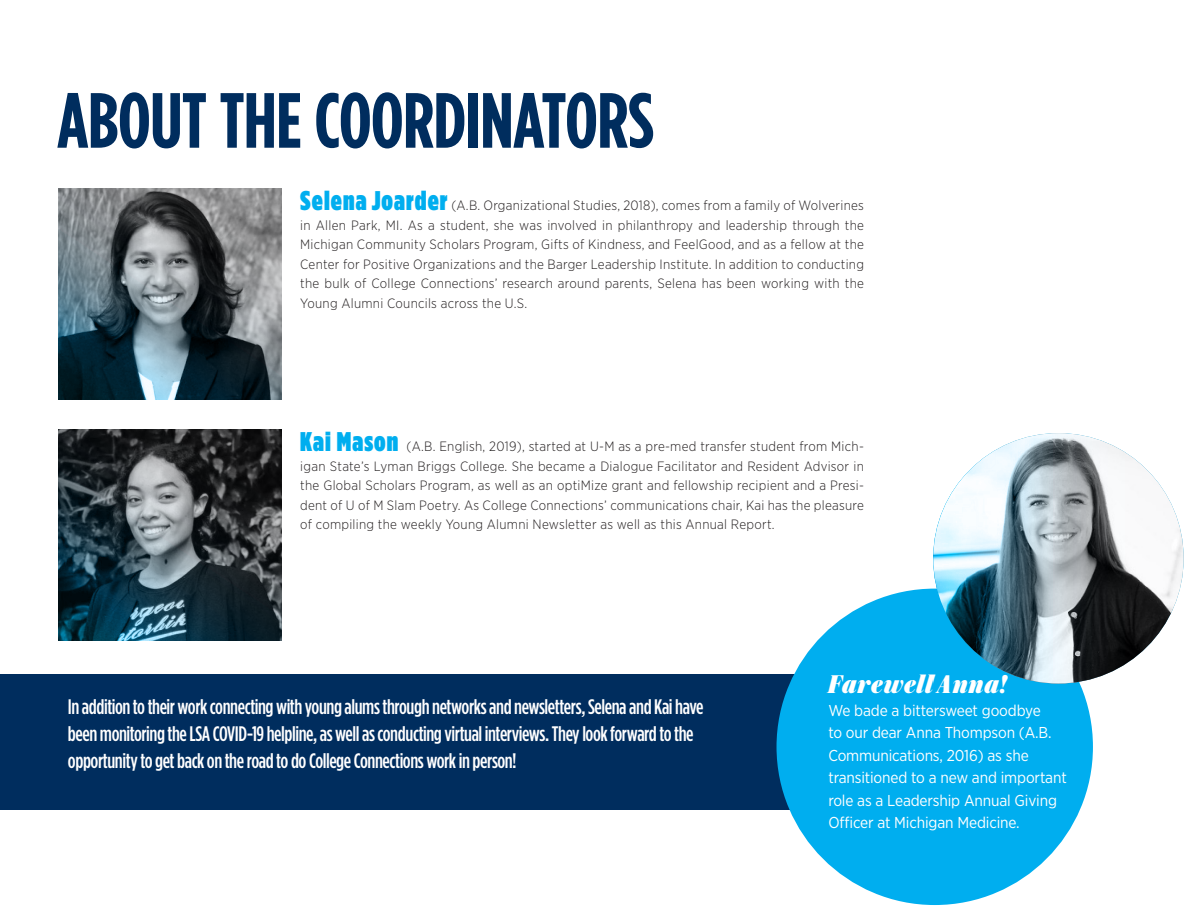
<style>
.page{position:relative;width:1188px;height:918px;background:#fff}
.page>*{position:absolute;margin:0;border:0;box-sizing:border-box;transform-origin:0 0}
.t1{font:700 78px "Gotham Condensed";letter-spacing:-.01em;color:#002d5e}
.t2{font:italic 700 expanded 27px "Austin News Headline Cond";letter-spacing:.03em;color:#fff}
.t3{font:500 21px/27px "Gotham Condensed";letter-spacing:-.02em;color:#fff}
.Body_Copy_for_Header{font:15.75px/22.5px "Gotham Narrow";letter-spacing:-.01em;color:#fff}
.Team_Updates-Body_Pa{font:300 13.5px/19.5px "Gotham Narrow";letter-spacing:.02em;color:#231f20;text-align:justify}
.s1{font-family:"Gotham Condensed";font-weight:900;font-size:27px;color:#00aeef}
</style>
<div class="page">
<svg style="left:58px;top:189px;width:224px;height:210px;background:#5a676e"></svg>
<svg style="left:58px;top:430px;width:224px;height:210px;background:#34434b"></svg>
<div style="left:0;top:674px;width:814px;height:136px;background:#002d5e"></div>
<div style="left:777px;top:589px;width:316px;height:316px;background:#00aeef;border-radius:50%"></div>
<svg style="left:933px;top:433px;width:251px;height:251px"></svg>
<p class="t1" style="left:57px;top:75px;width:598px">ABOUT THE COORDINATORS</p>
<p class="Team_Updates-Body_Pa" style="left:300px;top:196px;width:565px"><span class="s1">Selena Joarder</span> (A.B. Organizational Studies, 2018), comes from a family of Wolverines in Allen Park, MI. As a student, she was involved in philanthropy and leadership through the Michigan Community Scholars Program, Gifts of Kindness, and FeelGood, and as a fellow at the Center for Positive Organizations and the Barger Leadership Institute. In addition to conducting the bulk of College Connections’ research around parents, Selena has been working with the Young Alumni Councils across the U.S.</p>
<p class="Team_Updates-Body_Pa" style="left:300px;top:436px;width:565px"><span class="s1">Kai Mason</span> (A.B. English, 2019), started at U-M as a pre-med transfer student from Mich&shy;igan State’s Lyman Briggs College. She became a Dialogue Facilitator and Resident Advisor in the Global Scholars Program, as well as an optiMize grant and fellowship recipient and a Presi&shy;dent of U of M Slam Poetry. As College Connections’ communications chair, Kai has the pleasure of compiling the weekly Young Alumni Newsletter as well as this Annual Report.</p>
<p class="t3" style="left:68px;top:693px;width:637px">In addition to their work connecting with young alums through networks and newsletters, Selena and Kai have been monitoring the LSA COVID-19 helpline, as well as conducting virtual interviews. They look forward to the opportunity to get back on the road to do College Connections work in person!</p>
<p class="t2" style="left:828px;top:666px;width:180px">Farewell Anna!</p>
<p class="Body_Copy_for_Header" style="left:828px;top:698px;width:240px">We bade a bittersweet goodbye<br>to our dear Anna Thompson (A.B.<br>Communications, 2016) as she transitioned to a new and important role as a Leadership Annual Giving<br>Officer at Michigan Medicine.</p>
</div>
